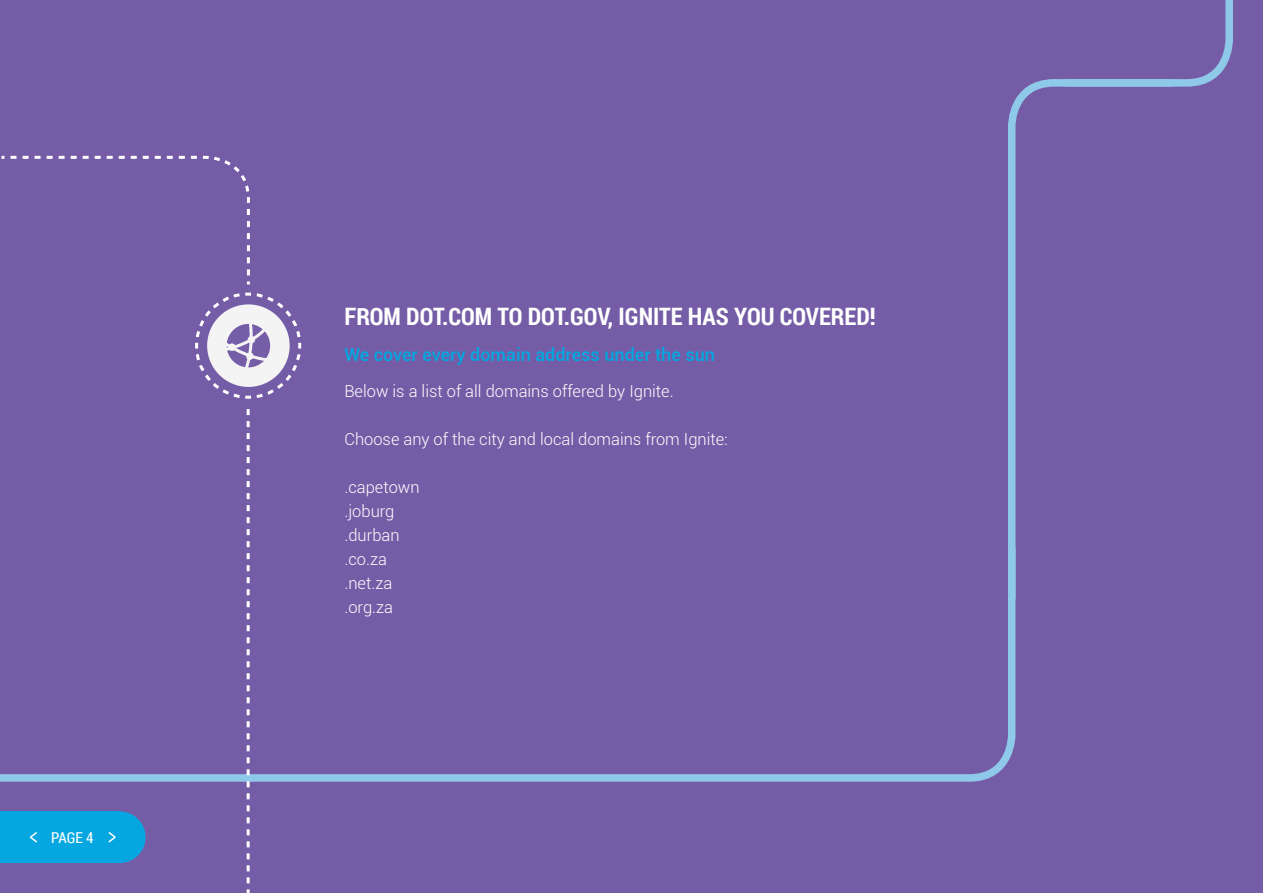
<style>
.page{position:relative;width:1263px;height:893px;background:#755ca6}
.page>*{position:absolute;margin:0;border:0;box-sizing:border-box;transform-origin:0 0}
.t1{font:700 24px "Roboto Condensed";color:#fff}
.t2{font:500 18px "Roboto";color:#00a8e0}
.t3{font:300 16.5px/24px "Roboto";color:#fff}
.t4{font:15px "Roboto Condensed";color:#fff}
</style>
<div class="page">
<svg style="left:1180px;top:0;width:53px;height:87px"></svg>
<svg style="left:0;top:541px;width:1016px;height:244px"></svg>
<svg style="left:1004px;top:79px;width:176px;height:527px"></svg>
<div style="left:94px;top:811px;width:52px;height:52px;background:#06a7e0;border-radius:50%"></div>
<div style="left:0;top:811px;width:120px;height:52px;background:#06a7e0"></div>
<svg style="left:108px;top:832px;width:8px;height:11px"></svg>
<svg style="left:30px;top:832px;width:7px;height:11px"></svg>
<svg style="left:1px;top:155px;width:301px;height:244px"></svg>
<svg style="left:247px;top:409px;width:3px;height:484px"></svg>
<p class="t4" style="left:51px;top:827px;width:44px">PAGE 4</p>
<h1 class="t1" style="left:344px;top:300px;width:533px">FROM DOT.COM TO DOT.GOV, IGNITE HAS YOU COVERED!</h1>
<p class="t2" style="left:344px;top:342px;width:372px">We cover every domain address under the sun</p>
<p class="t3" style="left:344px;top:379px;width:331px">Below is a list of all domains offered by Ignite.</p>
<p class="t3" style="left:344px;top:427px;width:385px">Choose any of the city and local domains from Ignite:</p>
<p class="t3" style="left:344px;top:475px;width:77px">.capetown .joburg .durban .co.za .net.za .org.za</p>
</div>
